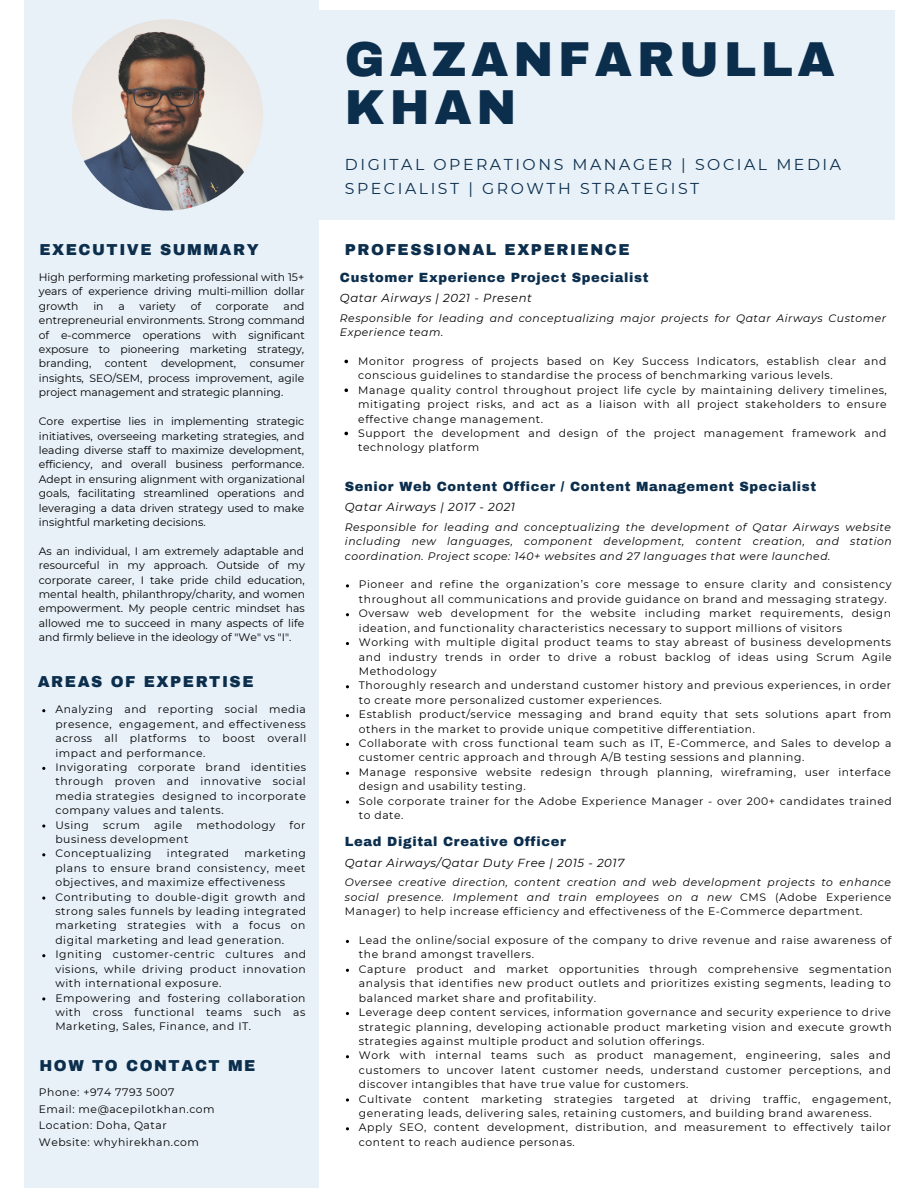
<style>
.page{position:relative;width:918px;height:1188px;background:#fff}
.page>*{position:absolute;margin:0;border:0;box-sizing:border-box;transform-origin:0 0}
.t1{font:900 48px/47.2px "Archivo";letter-spacing:.1em;color:#0c2e4d}
.t2{font:15.75px/24.3px "Montserrat";letter-spacing:.16em;color:#0c2e4d}
.t3{font:900 15.45px "Archivo";letter-spacing:.1em;color:#0c2e4d}
.t4{font:900 13.05px "Archivo";letter-spacing:.05em;color:#0c2e4d}
.t5{font:italic 11.7px "Montserrat";letter-spacing:.05em;color:#000}
.t6{font:10.8px/14.4px "Montserrat";letter-spacing:.05em;color:#000;text-align:justify}
.t7{font:italic 10.8px/14.4px "Montserrat";letter-spacing:.05em;color:#000;text-align:justify}
.t8{font:10.8px "Montserrat";color:#000}
.s1{font-style:normal}
</style>
<div class="page">
<div style="left:24px;top:0;width:295px;height:1188px;background:#e8f1f8"></div>
<div style="left:35px;top:10px;width:860px;height:209px;background:#e8f1f8"></div>
<svg style="left:42px;top:824px;width:3px;height:4px"></svg>
<svg style="left:42px;top:997px;width:3px;height:4px"></svg>
<img style="left:72px;top:19px;width:191px;height:192px;border-radius:50%">
<svg style="left:346px;top:1098px;width:3px;height:4px"></svg>
<svg style="left:344px;top:360px;width:4px;height:3px"></svg>
<svg style="left:344px;top:388px;width:4px;height:4px"></svg>
<svg style="left:344px;top:432px;width:4px;height:3px"></svg>
<p class="t3" style="left:39px;top:241px;width:221px">EXECUTIVE SUMMARY</p>
<p class="t6" style="left:39px;top:270px;width:267px">High performing marketing professional with 15+ years of experience driving multi-million dollar growth</p>
<p class="t6" style="left:93px;top:299px;width:12px">in</p>
<p class="t6" style="left:118px;top:299px;width:8px">a</p>
<p class="t8" style="left:140px;top:299px;width:38px">variety</p>
<p class="t6" style="left:191px;top:299px;width:12px">of</p>
<p class="t8" style="left:216px;top:299px;width:54px">corporate</p>
<p class="t6" style="left:39px;top:299px;width:268px;text-indent:245px">and entrepreneurial environments. Strong command of e-commerce operations with significant exposure to pioneering marketing strategy, branding, content development, consumer insights, SEO/SEM, process improvement, agile project management and strategic planning.</p>
<p class="t6" style="left:39px;top:414px;width:268px">Core expertise lies in implementing strategic initiatives, overseeing marketing strategies, and leading diverse staff to maximize development, efficiency, and overall business performance.<br>Adept in ensuring alignment with organizational goals, facilitating streamlined operations and leveraging a data driven strategy used to make insightful marketing decisions.</p>
<p class="t6" style="left:39px;top:544px;width:268px">As an individual, I am extremely adaptable and resourceful in my approach. Outside of my corporate career, I take pride child education, mental health, philanthropy/charity, and women empowerment. My people centric mindset has allowed me to succeed in many aspects of life and firmly believe in the ideology of "We" vs "I".</p>
<p class="t3" style="left:38px;top:674px;width:217px">AREAS OF EXPERTISE</p>
<p class="t6" style="left:55px;top:702px;width:252px">Analyzing and reporting social media presence, engagement, and effectiveness across all platforms to boost overall impact and performance.</p>
<p class="t6" style="left:55px;top:760px;width:252px">Invigorating corporate brand identities through proven and innovative social media strategies designed to incorporate company values and talents.</p>
<p class="t6" style="left:55px;top:818px;width:35px">Using</p>
<p class="t6" style="left:103px;top:818px;width:38px">scrum</p>
<p class="t6" style="left:154px;top:818px;width:30px">agile</p>
<p class="t6" style="left:196px;top:818px;width:80px">methodology</p>
<p class="t6" style="left:290px;top:818px;width:17px">for</p>
<p class="t6" style="left:55px;top:832px;width:135px">business development</p>
<p class="t6" style="left:55px;top:846px;width:98px">Conceptualizing</p>
<p class="t6" style="left:167px;top:846px;width:64px">integrated</p>
<p class="t6" style="left:55px;top:846px;width:252px;text-indent:189px">marketing plans to ensure brand consistency, meet objectives, and maximize effectiveness</p>
<p class="t6" style="left:55px;top:890px;width:252px">Contributing to double-digit growth and strong sales funnels by leading integrated marketing strategies with a focus on digital marketing and lead generation.</p>
<p class="t6" style="left:55px;top:947px;width:252px">Igniting customer-centric cultures and visions, while driving product innovation with international exposure.</p>
<p class="t6" style="left:55px;top:990px;width:252px">Empowering and fostering collaboration with cross functional teams such as Marketing, Sales, Finance, and IT.</p>
<p class="t3" style="left:39px;top:1057px;width:218px">HOW TO CONTACT ME</p>
<p class="t6" style="left:39px;top:1085px;width:137px">Phone: +974 7793 5007</p>
<p class="t6" style="left:39px;top:1102px;width:177px">Email: me@acepilotkhan.com</p>
<p class="t6" style="left:39px;top:1118px;width:129px">Location: Doha, Qatar</p>
<p class="t6" style="left:39px;top:1135px;width:162px">Website: whyhirekhan.com</p>
<p class="t1" style="left:345px;top:37px;width:492px">GAZANFARULLA<br>KHAN</p>
<p class="t2" style="left:345px;top:152px;width:498px">DIGITAL OPERATIONS MANAGER | SOCIAL MEDIA<br>SPECIALIST | GROWTH STRATEGIST</p>
<p class="t3" style="left:345px;top:241px;width:286px">PROFESSIONAL EXPERIENCE</p>
<p class="t4" style="left:340px;top:271px;width:310px">Customer Experience Project Specialist</p>
<p class="t5" style="left:340px;top:291px;width:194px">Qatar Airways | 2021 - Present</p>
<p class="t7" style="left:340px;top:311px;width:548px">Responsible for leading and conceptualizing major projects for Qatar Airways Customer<br>Experience team.</p>
<p class="t6" style="left:358px;top:354px;width:530px">Monitor progress of projects based on Key Success Indicators, establish clear and conscious guidelines to standardise the process of benchmarking various levels.</p>
<p class="t6" style="left:358px;top:383px;width:530px">Manage quality control throughout project life cycle by maintaining delivery timelines, mitigating project risks, and act as a liaison with all project stakeholders to ensure effective change management.</p>
<p class="t6" style="left:358px;top:426px;width:530px">Support the development and design of the project management framework and technology platform</p>
<p class="t4" style="left:345px;top:479px;width:473px">Senior Web Content Officer / Content Management Specialist</p>
<p class="t5" style="left:345px;top:500px;width:172px">Qatar Airways | 2017 - 2021</p>
<p class="t7" style="left:345px;top:520px;width:548px">Responsible for leading and conceptualizing the development of Qatar Airways website including new languages, component development, content creation, and station coordination. Project scope: 140+ websites and 27 languages that were launched.</p>
<p class="t6" style="left:359px;top:577px;width:534px">Pioneer and refine the organization’s core message to ensure clarity and consistency throughout all communications and provide guidance on brand and messaging strategy.</p>
<p class="t6" style="left:359px;top:606px;width:534px">Oversaw web development for the website including market requirements, design ideation, and functionality characteristics necessary to support millions of visitors</p>
<p class="t6" style="left:359px;top:635px;width:534px">Working with multiple digital product teams to stay abreast of business developments and industry trends in order to drive a robust backlog of ideas using Scrum Agile Methodology</p>
<p class="t6" style="left:359px;top:678px;width:534px">Thoroughly research and understand customer history and previous experiences, in order to create more personalized customer experiences.</p>
<p class="t6" style="left:359px;top:707px;width:534px">Establish product/service messaging and brand equity that sets solutions apart from others in the market to provide unique competitive differentiation.</p>
<p class="t6" style="left:359px;top:736px;width:534px">Collaborate with cross functional team such as IT, E-Commerce, and Sales to develop a customer centric approach and through A/B testing sessions and planning.</p>
<p class="t6" style="left:359px;top:765px;width:533px">Manage responsive website redesign through planning, wireframing, user interface design and usability testing.</p>
<p class="t6" style="left:359px;top:794px;width:534px">Sole corporate trainer for the Adobe Experience Manager - over 200+ candidates trained to date.</p>
<p class="t4" style="left:345px;top:835px;width:222px">Lead Digital Creative Officer</p>
<p class="t5" style="left:345px;top:856px;width:281px">Qatar Airways/Qatar Duty Free | 2015 - 2017</p>
<p class="t7" style="left:345px;top:875px;width:548px">Oversee creative direction, content creation and web development projects to enhance social presence. Implement and train employees on a new <span class="s1">CMS (Adobe Experience Manager) to help increase efficiency and effectiveness of the E-Commerce department.</span></p>
<p class="t6" style="left:359px;top:933px;width:534px">Lead the online/social exposure of the company to drive revenue and raise awareness of the brand amongst travellers.</p>
<p class="t6" style="left:359px;top:962px;width:534px">Capture product and market opportunities through comprehensive segmentation analysis that identifies new product outlets and prioritizes existing segments, leading to balanced market share and profitability.</p>
<p class="t6" style="left:359px;top:1005px;width:534px">Leverage deep content services, information governance and security experience to drive strategic planning, developing actionable product marketing vision and execute growth strategies against multiple product and solution offerings.</p>
<p class="t6" style="left:359px;top:1048px;width:534px">Work with internal teams such as product management, engineering, sales and customers to uncover latent customer needs, understand customer perceptions, and discover intangibles that have true value for customers.</p>
<p class="t6" style="left:359px;top:1091px;width:534px">Cultivate content marketing strategies targeted at driving traffic, engagement, generating leads, delivering sales, retaining customers, and building brand awareness.</p>
<p class="t6" style="left:359px;top:1120px;width:534px">Apply SEO, content development, distribution, and measurement to effectively tailor content to reach audience personas.</p>
</div>
